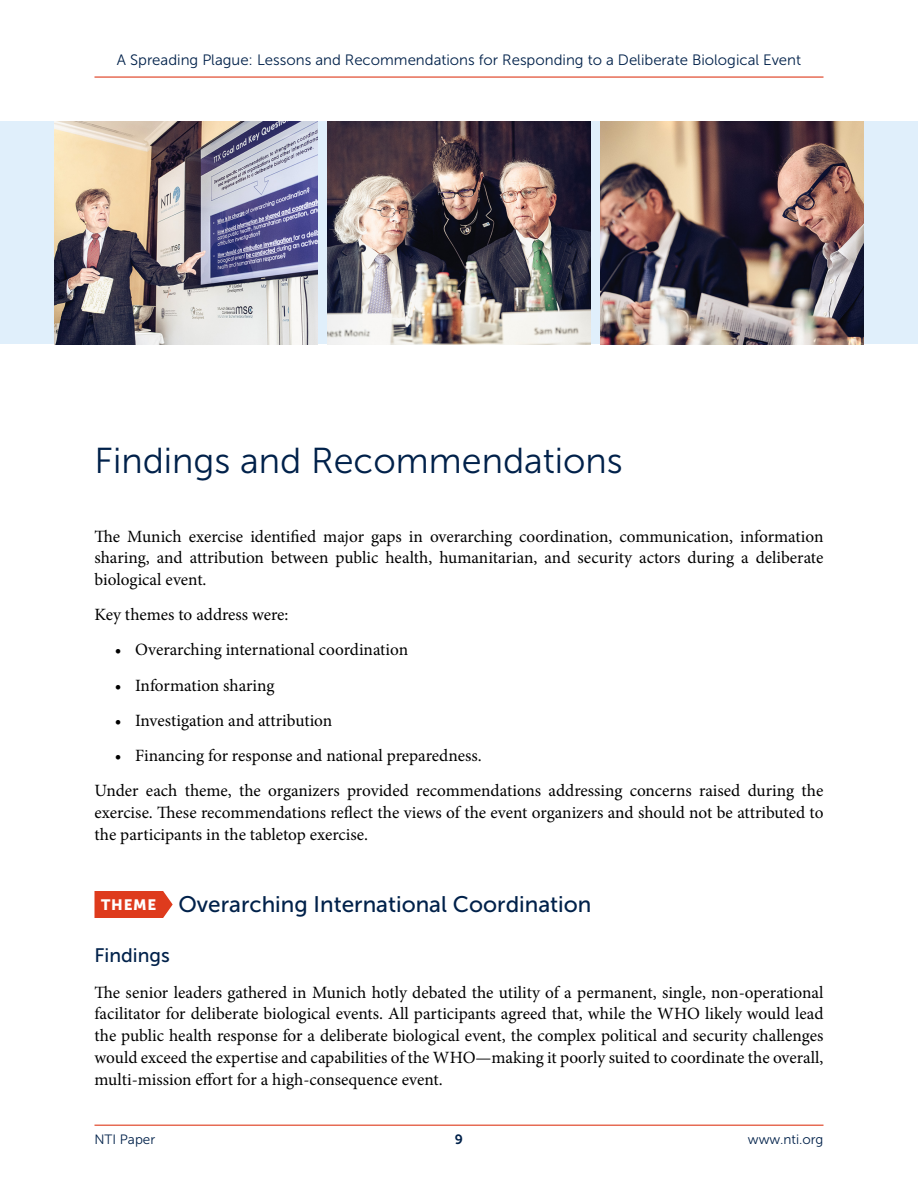
<style>
.page{position:relative;width:918px;height:1188px;background:#fff}
.page>*{position:absolute;margin:0;border:0;box-sizing:border-box;transform-origin:0 0}
.t1{font:36px "Museo Sans 300";color:#00214a}
.t2{font:22.5px "Museo Sans 500";color:#00214a}
.t3{font:19.5px "Museo Sans 500";color:#00214a}
.t4{font:17.25px/21.8px "Minion Pro";color:#000;text-align:justify}
.t5{font:15px "Museo Sans 300";color:#00214a}
.t6{font:13.5px "Museo Sans 300";color:#00214a}
.t7{font:13.5px "Museo Sans 700";color:#00214a}
.s1{font-family:"Museo Sans 900";font-size:15px;color:#fff}
</style>
<div class="page">
<hr style="left:94px;top:1125px;width:730px;height:1px;background:#de3b1d">
<hr style="left:94px;top:76px;width:730px;height:2px;background:#de3b1d">
<svg style="left:95px;top:891px;width:78px;height:27px;background:#e0472b"></svg>
<div style="left:0;top:122px;width:918px;height:222px;background:#e0effb"></div>
<img style="left:54px;top:122px;width:263px;height:222px">
<img style="left:327px;top:122px;width:264px;height:222px">
<img style="left:601px;top:122px;width:263px;height:222px">
<p class="t5" style="left:117px;top:52px;width:686px">A Spreading Plague: Lessons and Recommendations for Responding to a Deliberate Biological Event</p>
<h1 class="t1" style="left:94px;top:441px;width:530px">Findings and Recommendations</h1>
<p class="t4" style="left:94px;top:525px;width:731px">The Munich exercise identified major gaps in overarching coordination, communication, information sharing, and attribution between public health, humanitarian, and security actors during a deliberate biological event.</p>
<p class="t4" style="left:94px;top:604px;width:196px">Key themes to address were:</p>
<p class="t4" style="left:115px;top:639px;width:295px">• Overarching international coordination</p>
<p class="t4" style="left:115px;top:674px;width:161px">• Information sharing</p>
<p class="t4" style="left:115px;top:710px;width:219px">• Investigation and attribution</p>
<p class="t4" style="left:94px;top:738px;width:730px;line-height:35.2px;text-indent:20px">• Financing for response and national preparedness.<br>Under each theme, the organizers provided recommendations addressing concerns raised during the</p>
<p class="t4" style="left:94px;top:802px;width:731px">exercise. These recommendations reflect the views of the event organizers and should not be attributed to the participants in the tabletop exercise.</p>
<h2 class="t2" style="left:101px;top:892px;width:492px"><span class="s1">THEME</span> Overarching International Coordination</h2>
<p class="t3" style="left:94px;top:945px;width:77px">Findings</p>
<p class="t4" style="left:94px;top:981px;width:731px">The senior leaders gathered in Munich hotly debated the utility of a permanent, single, non-operational facilitator for deliberate biological events. All participants agreed that, while the WHO likely would lead the public health response for a deliberate biological event, the complex political and security challenges would exceed the expertise and capabilities of the WHO—making it poorly suited to coordinate the overall, multi-mission effort for a high-consequence event.</p>
<p class="t6" style="left:94px;top:1132px;width:62px">NTI Paper</p>
<p class="t7" style="left:455px;top:1132px;width:10px">9</p>
<p class="t6" style="left:748px;top:1132px;width:77px">www.nti.org</p>
</div>
